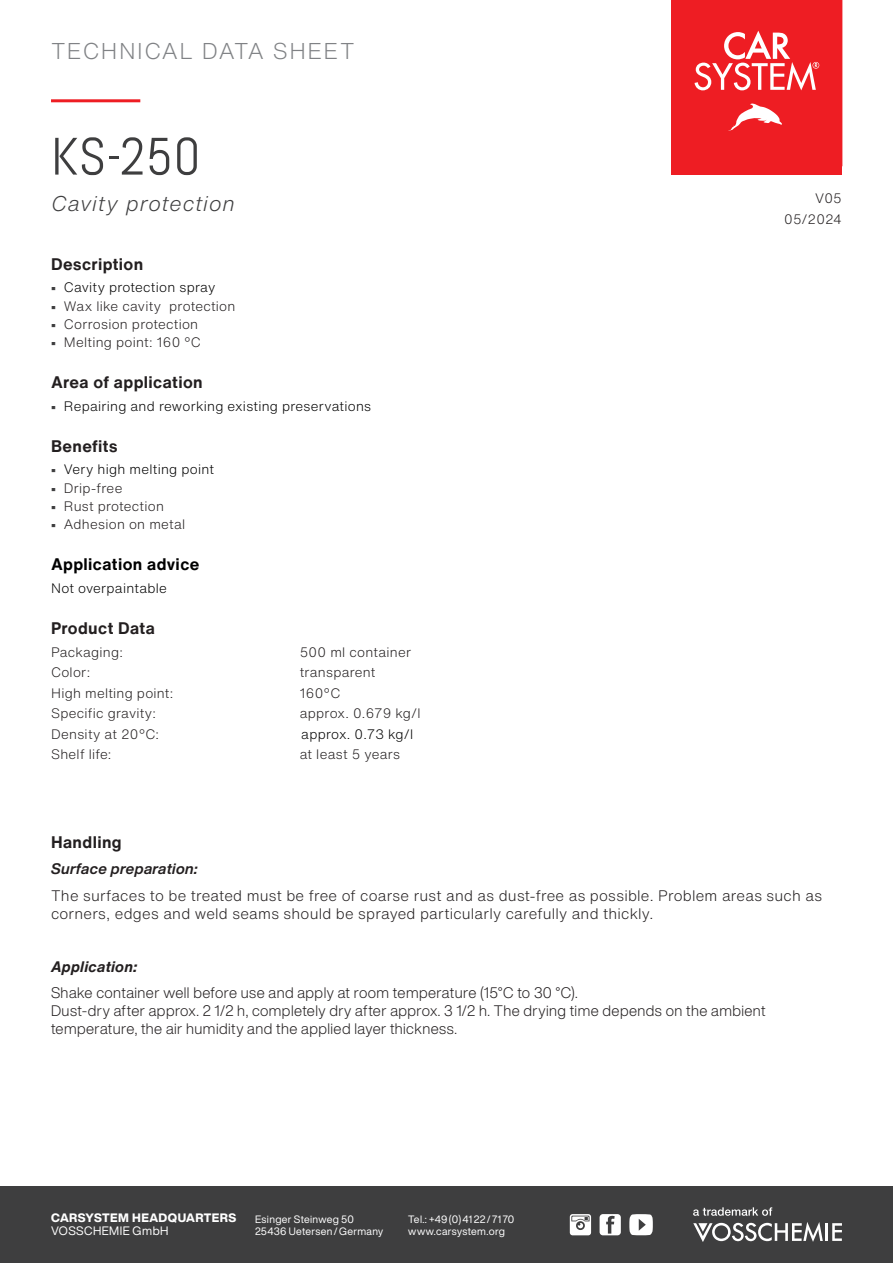
<style>
.page{position:relative;width:893px;height:1263px;background:#fff}
.page>*{position:absolute;margin:0;border:0;box-sizing:border-box;transform-origin:0 0}
.t1{font:52.5px "Abel";color:#3e3e3f}
.t2{font:300 22.5px "Helvetica Now Text";letter-spacing:.065em;color:#808285}
.t3{font:italic 300 21px "Helvetica Now Text";letter-spacing:.04em;color:#3e3e3f}
.Subheadlines{font:700 16.5px "Helvetica Now Text";letter-spacing:.02em;color:#231f20}
.Subheadlines-2{font:700 16.5px "Helvetica Now Text";letter-spacing:.025em;color:#000001}
.Subheadline_2{font:300 15px/18px "Helvetica Now Display";letter-spacing:.03em;color:#231f20}
.Subheadline_2-2{font:300 15px/18px "Helvetica Now Text";letter-spacing:.015em;color:#231f20}
.Subheadline_2-3{font:italic 700 15px "Helvetica Now Display";letter-spacing:.03em;color:#231f20}
.Subheadline_2-4{font:italic 700 15px "Helvetica Now Text";letter-spacing:.015em;color:#231f20}
.Copy{font:300 13.5px/20.4px "Helvetica Now Text";letter-spacing:.02em;color:#231f20;text-align:right}
.Aufzaehlung{font:300 13.5px "Helvetica Now Text";letter-spacing:.02em;color:#000001}
.Copy-2{font:300 13.5px "Helvetica Now Text";color:#231f20}
.Copy-3{font:300 13.5px "Helvetica Now Text";letter-spacing:.005em;color:#000001}
.t4{font:800 12px "Helvetica Now Display";letter-spacing:.03em;color:#fff}
.t5{font:12px "Helvetica Now Display";letter-spacing:.04em;color:#fff}
.t6{font:10.5px/12px "Helvetica Now Display";letter-spacing:.03em;color:#fff}
.s1{font-weight:700;font-size:12px;color:#3e3e3f}
</style>
<div class="page">
<div style="left:0;top:1186px;width:893px;height:77px;background:#3e3e3f"></div>
<svg style="left:629px;top:1214px;width:24px;height:21px"></svg>
<svg style="left:600px;top:1214px;width:21px;height:21px"></svg>
<svg style="left:570px;top:1214px;width:21px;height:21px"></svg>
<hr style="left:51px;top:99px;width:89px;height:3px;background:#ee1d23">
<div style="left:672px;top:0;width:170px;height:174px;background:#ee1d23"></div>
<svg style="left:694px;top:30px;width:126px;height:101px"></svg>
<hr style="left:825px;top:1223px;width:3px;height:18px;background:#fff">
<svg style="left:832px;top:1223px;width:10px;height:18px"></svg>
<svg style="left:693px;top:1222px;width:130px;height:20px"></svg>
<svg style="left:693px;top:1207px;width:79px;height:9px"></svg>
<h2 class="t2" style="left:51px;top:34px;width:305px">TECHNICAL DATA SHEET</h2>
<h1 class="t1" style="left:51px;top:123px;width:151px">KS-250</h1>
<h3 class="t3" style="left:51px;top:188px;width:185px">Cavity protection</h3>
<p class="Copy" style="left:784px;top:188px;width:59px">V05<br>05/2024</p>
<p class="Subheadlines" style="left:51px;top:251px;width:94px">Description</p>
<p class="Aufzaehlung" style="left:51px;top:277px;width:166px"><span class="s1">∙</span> Cavity protection spray</p>
<p class="Copy" style="left:51px;top:295px;width:186px"><span class="s1">∙</span> Wax like cavity protection</p>
<p class="Copy" style="left:51px;top:313px;width:149px"><span class="s1">∙</span> Corrosion protection</p>
<p class="Copy" style="left:51px;top:332px;width:151px"><span class="s1">∙</span> Melting point: 160 °C</p>
<p class="Subheadlines" style="left:51px;top:370px;width:153px">Area of application</p>
<p class="Aufzaehlung" style="left:51px;top:396px;width:322px"><span class="s1">∙</span> Repairing and reworking existing preservations</p>
<p class="Subheadlines" style="left:51px;top:434px;width:68px">Benefits</p>
<p class="Aufzaehlung" style="left:51px;top:459px;width:164px"><span class="s1">∙</span> Very high melting point</p>
<p class="Copy" style="left:51px;top:477px;width:73px"><span class="s1">∙</span> Drip-free</p>
<p class="Copy" style="left:51px;top:496px;width:114px"><span class="s1">∙</span> Rust protection</p>
<p class="Copy" style="left:51px;top:514px;width:136px"><span class="s1">∙</span> Adhesion on metal</p>
<p class="Subheadlines-2" style="left:51px;top:552px;width:150px">Application advice</p>
<p class="Aufzaehlung" style="left:51px;top:578px;width:117px">Not overpaintable</p>
<p class="Subheadlines" style="left:51px;top:616px;width:105px">Product Data</p>
<p class="Copy" style="left:51px;top:641px;width:73px">Packaging:</p>
<p class="Copy" style="left:300px;top:641px;width:113px">500 ml container</p>
<p class="Copy" style="left:51px;top:662px;width:41px">Color:</p>
<p class="Copy" style="left:300px;top:662px;width:77px">transparent</p>
<p class="Copy" style="left:51px;top:682px;width:124px">High melting point:</p>
<p class="Copy" style="left:300px;top:682px;width:42px">160°C</p>
<p class="Copy" style="left:51px;top:703px;width:107px">Specific gravity:</p>
<p class="Copy-2" style="left:300px;top:703px;width:122px">approx. 0.679 kg/l</p>
<p class="Copy" style="left:51px;top:723px;width:110px">Density at 20°C:</p>
<p class="Copy-3" style="left:301px;top:724px;width:114px">approx. 0.73 kg/l</p>
<p class="Copy" style="left:51px;top:743px;width:62px">Shelf life:</p>
<p class="Copy" style="left:300px;top:743px;width:102px">at least 5 years</p>
<p class="Subheadlines" style="left:51px;top:829px;width:72px">Handling</p>
<p class="Subheadline_2-3" style="left:51px;top:858px;width:148px">Surface preparation:</p>
<p class="Subheadline_2-2" style="left:51px;top:886px;width:773px">The surfaces to be treated must be free of coarse rust and as dust-free as possible. Problem areas such as corners, edges and weld seams should be sprayed particularly carefully and thickly.</p>
<p class="Subheadline_2-4" style="left:51px;top:955px;width:88px">Application:</p>
<p class="Subheadline_2" style="left:51px;top:983px;width:716px">Shake container well before use and apply at room temperature (15°C to 30 °C).<br>Dust-dry after approx. 2 1/2 h, completely dry after approx. 3 1/2 h. The drying time depends on the ambient temperature, the air humidity and the applied layer thickness.</p>
<p class="t4" style="left:51px;top:1209px;width:187px">CARSYSTEM HEADQUARTERS</p>
<p class="t5" style="left:51px;top:1223px;width:119px">VOSSCHEMIE GmbH</p>
<p class="t6" style="left:255px;top:1213px;width:130px">Esinger Steinweg 50<br>25436 Uetersen / Germany</p>
<p class="t6" style="left:408px;top:1213px;width:108px">Tel.: +49 (0) 41 22 / 71 70 www.carsystem.org</p>
</div>
